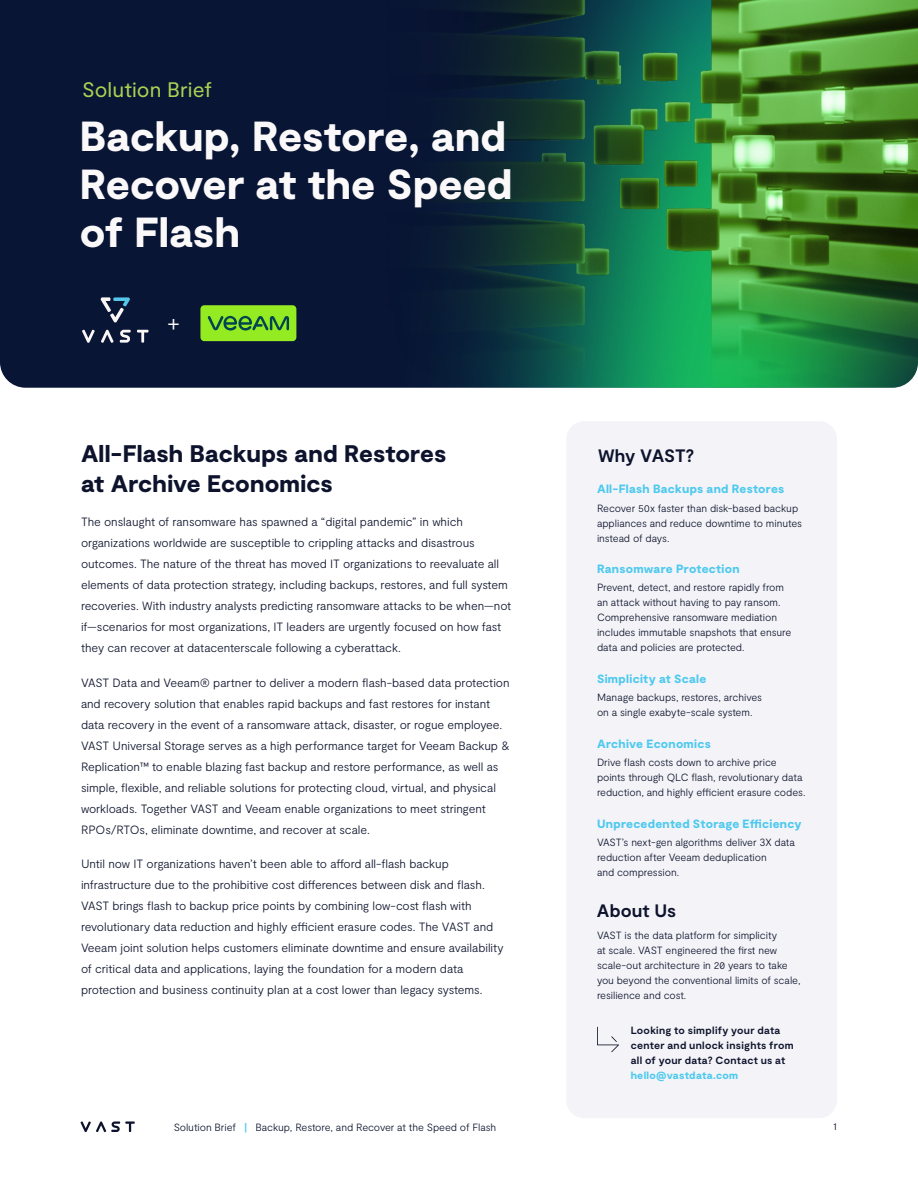
<style>
.page{position:relative;width:918px;height:1188px;background:#fff}
.page>*{position:absolute;margin:0;border:0;box-sizing:border-box;transform-origin:0 0}
.t1{font:900 42px/48px "Moderat";color:#faf8f9}
.Heading_1{font:900 24px/30px "Moderat";letter-spacing:.005em;color:#0d132c}
.t2{font:300 24px "Moderat";color:#fff}
.Subtitle{font:21px "Moderat";letter-spacing:.005em;color:#abd151}
.Heading_2{font:700 18px "Moderat";color:#0d132c}
.t3{font:300 12px/21px "Moderat";letter-spacing:-.01em;color:#0d132c}
.Heading_3{font:900 12px "Moderat";letter-spacing:.02em;color:#4ec9ee}
.Paragraph_Tight{font:300 10.5px/15px "Moderat";letter-spacing:-.01em;color:#0d132c}
.Paragraph_Tight-2{font:700 10.5px/15px "Moderat";letter-spacing:.03em;color:#0d132c}
.s1{font-weight:900;color:#4ec9ee}
.s2{font-weight:700;color:#4ec9ee}
</style>
<div class="page">
<svg style="left:80px;top:1121px;width:55px;height:11px"></svg>
<div style="left:0;top:0;width:168px;height:388px;background:#091535"></div>
<img style="left:168px;top:0;width:750px;height:388px">
<div style="left:566px;top:421px;width:271px;height:697px;background:#f4f4f8;border-radius:18px"></div>
<svg style="left:100px;top:297px;width:30px;height:26px"></svg>
<svg style="left:82px;top:330px;width:13px;height:13px"></svg>
<svg style="left:101px;top:330px;width:13px;height:13px"></svg>
<svg style="left:120px;top:330px;width:11px;height:13px"></svg>
<svg style="left:137px;top:330px;width:12px;height:13px"></svg>
<svg style="left:597px;top:1027px;width:22px;height:25px"></svg>
<div style="left:200px;top:305px;width:96px;height:36px;background:#94eb21;border-radius:4px"></div>
<svg style="left:208px;top:316px;width:81px;height:15px"></svg>
<p class="Subtitle" style="left:82px;top:78px;width:131px">Solution Brief</p>
<p class="t1" style="left:80px;top:115px;width:434px">Backup, Restore, and<br>Recover at the Speed of Flash</p>
<p class="t2" style="left:167px;top:309px;width:14px">+</p>
<p class="Heading_1" style="left:81px;top:440px;width:367px">All-Flash Backups and Restores at Archive Economics</p>
<p class="t3" style="left:81px;top:512px;width:432px">The onslaught of ransomware has spawned a “digital pandemic” in which organizations worldwide are susceptible to crippling attacks and disastrous outcomes. The nature of the threat has moved IT organizations to reevaluate all elements of data protection strategy, including backups, restores, and full system recoveries. With industry analysts predicting ransomware attacks to be when—not if—scenarios for most organizations, IT leaders are urgently focused on how fast they can recover at datacenterscale following a cyberattack.</p>
<p class="t3" style="left:81px;top:673px;width:430px">VAST Data and Veeam® partner to deliver a modern flash-based data protection and recovery solution that enables rapid backups and fast restores for instant data recovery in the event of a ransomware attack, disaster, or rogue employee.<br>VAST Universal Storage serves as a high performance target for Veeam Backup &amp; Replication™ to enable blazing fast backup and restore performance, as well as simple, flexible, and reliable solutions for protecting cloud, virtual, and physical workloads. Together VAST and Veeam enable organizations to meet stringent RPOs/RTOs, eliminate downtime, and recover at scale.</p>
<p class="t3" style="left:81px;top:854px;width:424px">Until now IT organizations haven’t been able to afford all-flash backup infrastructure due to the prohibitive cost differences between disk and flash.<br>VAST brings flash to backup price points by combining low-cost flash with revolutionary data reduction and highly efficient erasure codes. The VAST and Veeam joint solution helps customers eliminate downtime and ensure availability of critical data and applications, laying the foundation for a modern data protection and business continuity plan at a cost lower than legacy systems.</p>
<p class="Heading_2" style="left:598px;top:445px;width:98px">Why VAST?</p>
<p class="Heading_3" style="left:597px;top:482px;width:189px">All-Flash Backups and Restores</p>
<p class="Paragraph_Tight" style="left:597px;top:501px;width:207px">Recover 50x faster than disk-based backup appliances and reduce downtime to minutes instead of days.</p>
<p class="Heading_3" style="left:597px;top:562px;width:144px">Ransomware Protection</p>
<p class="Paragraph_Tight" style="left:597px;top:580px;width:196px">Prevent, detect, and restore rapidly from an attack without having to pay ransom.<br>Comprehensive ransomware mediation includes immutable snapshots that ensure data and policies are protected.</p>
<p class="Heading_3" style="left:597px;top:672px;width:111px">Simplicity at Scale</p>
<p class="Paragraph_Tight" style="left:597px;top:690px;width:167px">Manage backups, restores, archives on a single exabyte-scale system.</p>
<p class="Heading_3" style="left:597px;top:737px;width:115px">Archive Economics</p>
<p class="Paragraph_Tight" style="left:597px;top:755px;width:210px">Drive flash costs down to archive price points through QLC flash, revolutionary data reduction, and highly efficient erasure codes.</p>
<p class="Heading_3" style="left:597px;top:816px;width:206px">Unprecedented Storage Efficiency</p>
<p class="Paragraph_Tight" style="left:597px;top:835px;width:200px">VAST’s next-gen algorithms deliver 3X data reduction after Veeam deduplication<br>and compression.</p>
<p class="Heading_2" style="left:597px;top:901px;width:81px">About Us</p>
<p class="Paragraph_Tight" style="left:597px;top:928px;width:205px">VAST is the data platform for simplicity<br>at scale. VAST engineered the first new scale-out architecture in 20 years to take you beyond the conventional limits of scale, resilience and cost.</p>
<p class="Paragraph_Tight-2" style="left:631px;top:1023px;width:164px">Looking to simplify your data center and unlock insights from all of your data? Contact us at <span class="s1">hello@vastdata.com</span></p>
<p class="Paragraph_Tight" style="left:174px;top:1120px;width:324px">Solution Brief <span class="s2">|</span> Backup, Restore, and Recover at the Speed of Flash</p>
<p class="Paragraph_Tight" style="left:833px;top:1119px;width:5px">1</p>
</div>
